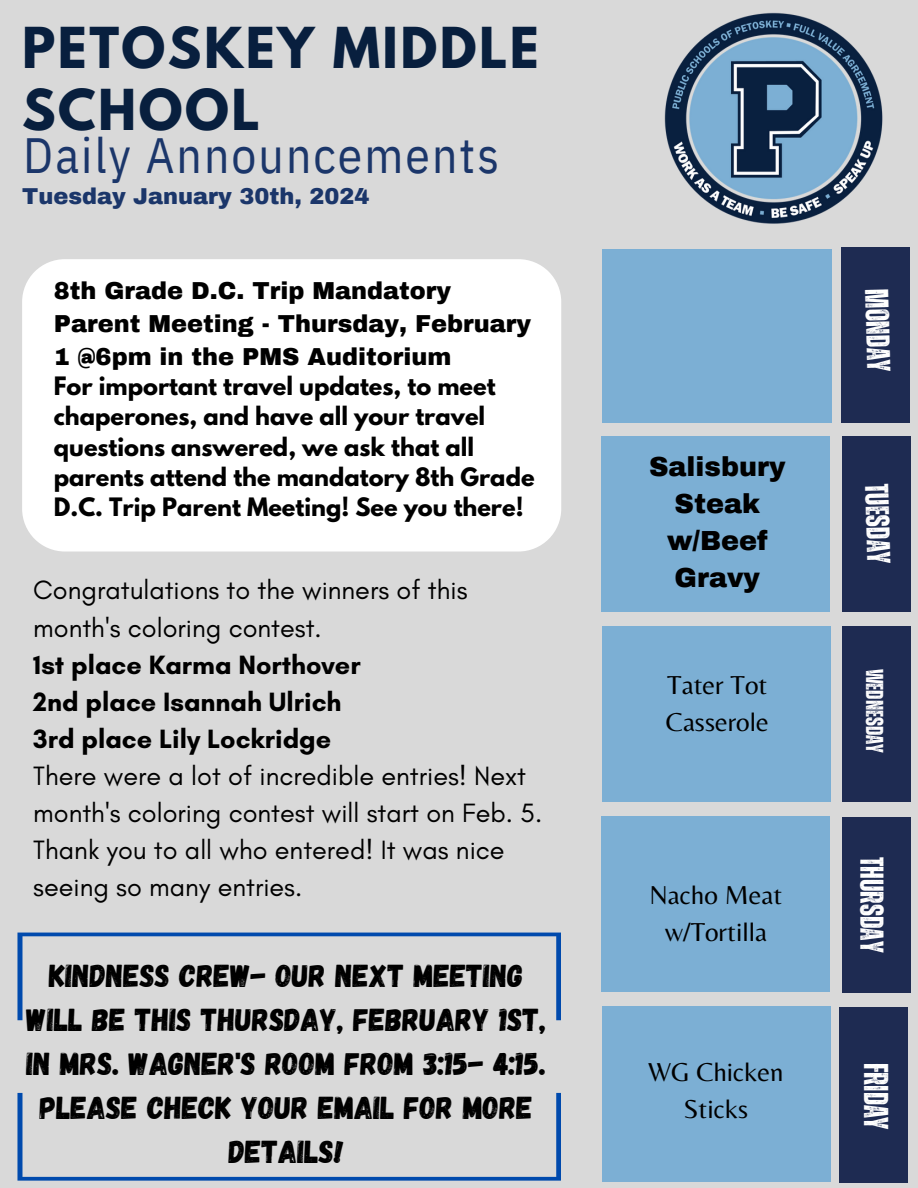
<style>
.page{position:relative;width:918px;height:1188px;background:#d9d9d9}
.page>*{position:absolute;margin:0;border:0;box-sizing:border-box;transform-origin:0 0}
.t1{font:700 49.95px/62.1px "League Spartan";letter-spacing:.05em;color:#081f3e}
.t2{font:49.5px "IBM Plex Sans Cond";letter-spacing:.04em;color:#1b366a}
.t3{font:700 34.5px "Zuume Rough";color:#fff}
.t4{font:700 33px "Zuume Rough";color:#fff}
.t5{font:31.65px/43.8px "Gagalin";color:#000;text-align:center}
.t6{font:27px/37.2px "Glacial Indifference";color:#000}
.t7{font:27px/37.2px "Belleza";color:#000;text-align:center}
.t8{font:900 27px/37.2px "Archivo";color:#000;text-align:center}
.t9{font:700 24.45px "Zuume Rough";color:#fff}
.t10{font:900 24px/32.7px "Archivo";color:#000}
.t11{font:700 22.5px/30.3px "League Spartan";color:#000}
.t12{font:900 22.5px "Archivo";color:#1b366a}
.s1{font-weight:700}
</style>
<div class="page">
<img style="left:664px;top:12px;width:219px;height:212px">
<div style="left:842px;top:436px;width:69px;height:175px;background:#1e2b52"></div>
<div style="left:602px;top:436px;width:228px;height:175px;background:#7cafd4"></div>
<div style="left:839px;top:1007px;width:68px;height:175px;background:#1e2b52"></div>
<div style="left:603px;top:249px;width:229px;height:174px;background:#7cafd4"></div>
<div style="left:842px;top:817px;width:69px;height:175px;background:#1e2b52"></div>
<div style="left:842px;top:626px;width:69px;height:175px;background:#1e2b52"></div>
<div style="left:842px;top:248px;width:68px;height:175px;background:#1e2b52"></div>
<div style="left:603px;top:626px;width:228px;height:175px;background:#7cafd4"></div>
<div style="left:603px;top:1006px;width:228px;height:175px;background:#7cafd4"></div>
<div style="left:602px;top:816px;width:228px;height:175px;background:#7cafd4"></div>
<div style="left:22px;top:259px;width:539px;height:293px;background:#fff"></div>
<svg style="left:17px;top:933px;width:544px;height:87px"></svg>
<svg style="left:17px;top:1093px;width:544px;height:88px"></svg>
<p class="t1" style="left:22px;top:23px;width:518px">PETOSKEY MIDDLE<br>SCHOOL</p>
<h6 class="t2" style="left:23px;top:122px;width:477px">Daily Announcements</h6>
<h3 class="t12" style="left:22px;top:184px;width:349px">Tuesday January 30th, 2024</h3>
<h6 class="t10" style="left:54px;top:275px;width:479px">8th Grade D.C. Trip Mandatory<br>Parent Meeting - Thursday, February<br>1 @6pm in the PMS Auditorium</h6>
<p class="t11" style="left:54px;top:374px;width:482px">For important travel updates, to meet chaperones, and have all your travel questions answered, we ask that all parents attend the mandatory 8th Grade D.C. Trip Parent Meeting! See you there!</p>
<h4 class="t6" style="left:33px;top:571px;width:511px">Congratulations to the winners of this month's coloring contest.<br><span class="s1">1st place Karma Northover<br>2nd place Isannah Ulrich<br>3rd place Lily Lockridge<br></span>There were a lot of incredible entries! Next month's coloring contest will start on Feb. 5.<br>Thank you to all who entered! It was nice seeing so many entries.</h4>
<h3 class="t5" style="left:27px;top:953px;width:521px">KINDNESS CREW- OUR NEXT MEETING<br>WILL BE THIS THURSDAY, FEBRUARY 1ST,<br>IN MRS. WAGNER'S ROOM FROM 3:15- 4:15.<br>PLEASE CHECK YOUR EMAIL FOR MORE<br>DETAILS!</h3>
<h6 class="t8" style="left:649px;top:448px;width:138px">Salisbury<br>Steak w/Beef<br>Gravy</h6>
<h6 class="t7" style="left:666px;top:666px;width:104px;text-align:left">Tater Tot<br>Casserole</h6>
<h5 class="t7" style="left:650px;top:876px;width:134px">Nacho Meat w/Tortilla</h5>
<h3 class="t7" style="left:648px;top:1053px;width:137px">WG Chicken<br>Sticks</h3>
<p class="t4" style="left:892px;top:289px;width:84px;rotate:89deg">Monday</p>
<h1 class="t4" style="left:892px;top:484px;width:81px;rotate:89deg">Tuesday</h1>
<p class="t9" style="left:886px;top:669px;width:86px;rotate:90deg">Wednesday</p>
<h2 class="t4" style="left:887px;top:857px;width:97px;rotate:90deg">Thursday</h2>
<h3 class="t3" style="left:892px;top:1063px;width:69px;rotate:90deg">Friday</h3>
</div>
